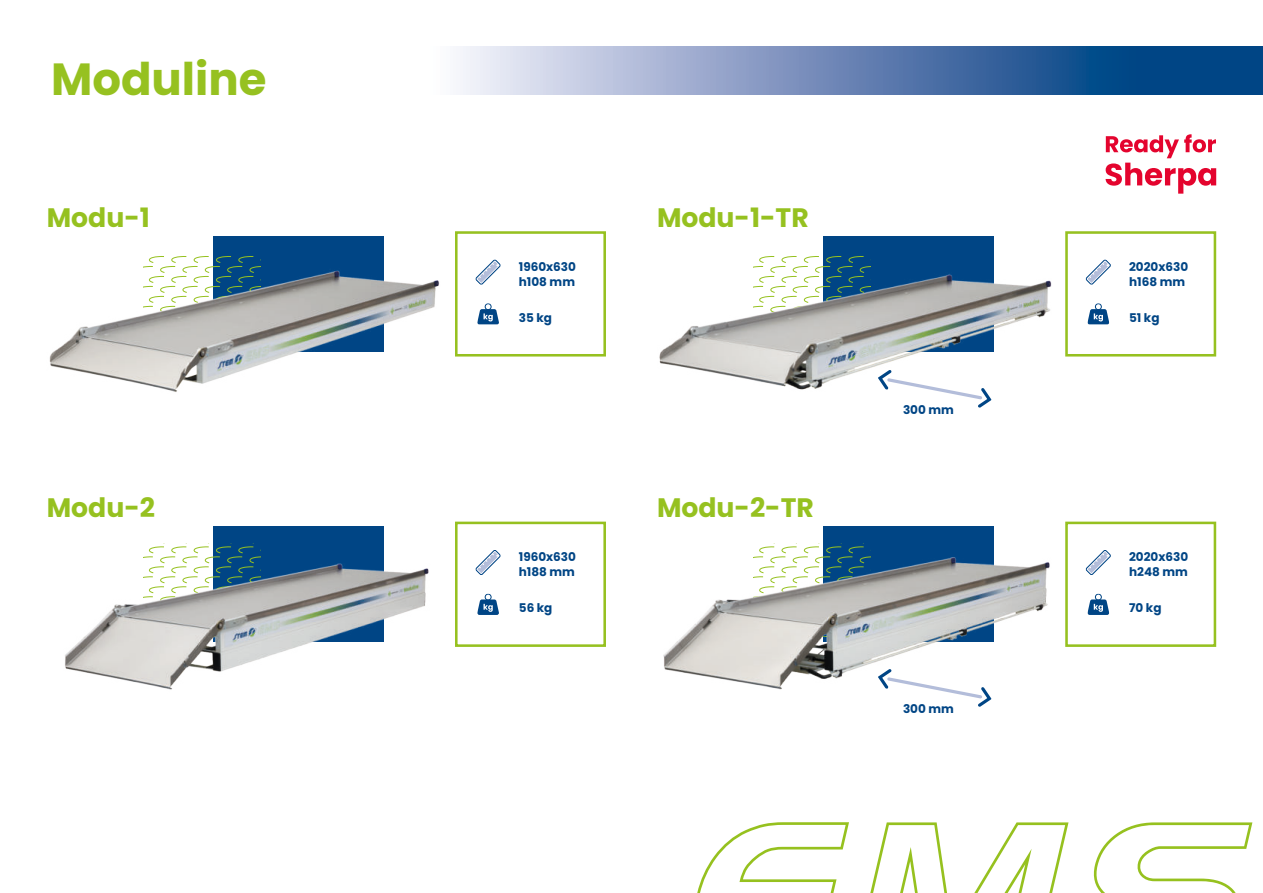
<style>
.page{position:relative;width:1263px;height:893px;background:#fff}
.page>*{position:absolute;margin:0;border:0;box-sizing:border-box;transform-origin:0 0}
.t1{font:700 45px "Poppins";color:#96c120}
.t2{font:700 26.7px "Poppins";color:#96c120}
.t3{font:700 12px/15px "Poppins";color:#004585}
</style>
<div class="page">
<svg style="left:460px;top:46px;width:803px;height:49px;background:#6687b4"></svg>
<svg style="left:697px;top:822px;width:371px;height:71px"></svg>
<svg style="left:1093px;top:822px;width:159px;height:71px"></svg>
<div style="left:213px;top:236px;width:170px;height:116px;background:#004585"></div>
<div style="left:213px;top:526px;width:170px;height:116px;background:#004585"></div>
<div style="left:823px;top:236px;width:170px;height:116px;background:#004585"></div>
<div style="left:823px;top:526px;width:170px;height:116px;background:#004585"></div>
<svg style="left:144px;top:256px;width:116px;height:12px"></svg>
<svg style="left:148px;top:546px;width:106px;height:5px"></svg>
<svg style="left:754px;top:256px;width:117px;height:16px"></svg>
<svg style="left:759px;top:546px;width:112px;height:5px"></svg>
<img style="left:49px;top:268px;width:390px;height:124px">
<img style="left:65px;top:551px;width:364px;height:139px">
<img style="left:659px;top:272px;width:392px;height:118px">
<img style="left:663px;top:551px;width:387px;height:139px">
<svg style="left:1105px;top:134px;width:111px;height:60px"></svg>
<div style="left:455px;top:231px;width:151px;height:126px;border:3px solid #96c120"></div>
<svg style="left:477px;top:303px;width:22px;height:22px"></svg>
<svg style="left:475px;top:259px;width:26px;height:26px"></svg>
<div style="left:1065px;top:231px;width:151px;height:126px;border:3px solid #96c120"></div>
<svg style="left:1087px;top:303px;width:22px;height:22px"></svg>
<svg style="left:1085px;top:259px;width:26px;height:26px"></svg>
<div style="left:455px;top:522px;width:151px;height:125px;border:3px solid #96c120"></div>
<svg style="left:477px;top:594px;width:22px;height:21px"></svg>
<svg style="left:475px;top:550px;width:26px;height:25px"></svg>
<div style="left:1065px;top:522px;width:151px;height:125px;border:3px solid #96c120"></div>
<svg style="left:1087px;top:594px;width:22px;height:21px"></svg>
<svg style="left:1085px;top:550px;width:26px;height:25px"></svg>
<svg style="left:878px;top:370px;width:114px;height:38px"></svg>
<svg style="left:878px;top:669px;width:114px;height:38px"></svg>
<h1 class="t1" style="left:51px;top:57px;width:217px">Moduline</h1>
<h2 class="t2" style="left:47px;top:202px;width:105px">Modu-1</h2>
<h2 class="t2" style="left:47px;top:492px;width:110px">Modu-2</h2>
<p class="t3" style="left:519px;top:259px;width:59px">1960x630 h108 mm</p>
<p class="t3" style="left:519px;top:310px;width:35px">35 kg</p>
<p class="t3" style="left:519px;top:550px;width:59px">1960x630 h188 mm</p>
<p class="t3" style="left:519px;top:601px;width:35px">56 kg</p>
<h2 class="t2" style="left:657px;top:202px;width:153px">Modu-1-TR</h2>
<h2 class="t2" style="left:657px;top:492px;width:158px">Modu-2-TR</h2>
<p class="t3" style="left:903px;top:402px;width:52px">300 mm</p>
<p class="t3" style="left:903px;top:702px;width:52px">300 mm</p>
<p class="t3" style="left:1129px;top:259px;width:61px">2020x630 h168 mm</p>
<p class="t3" style="left:1129px;top:310px;width:32px">51 kg</p>
<p class="t3" style="left:1129px;top:550px;width:61px">2020x630 h248 mm</p>
<p class="t3" style="left:1129px;top:601px;width:34px">70 kg</p>
</div>
